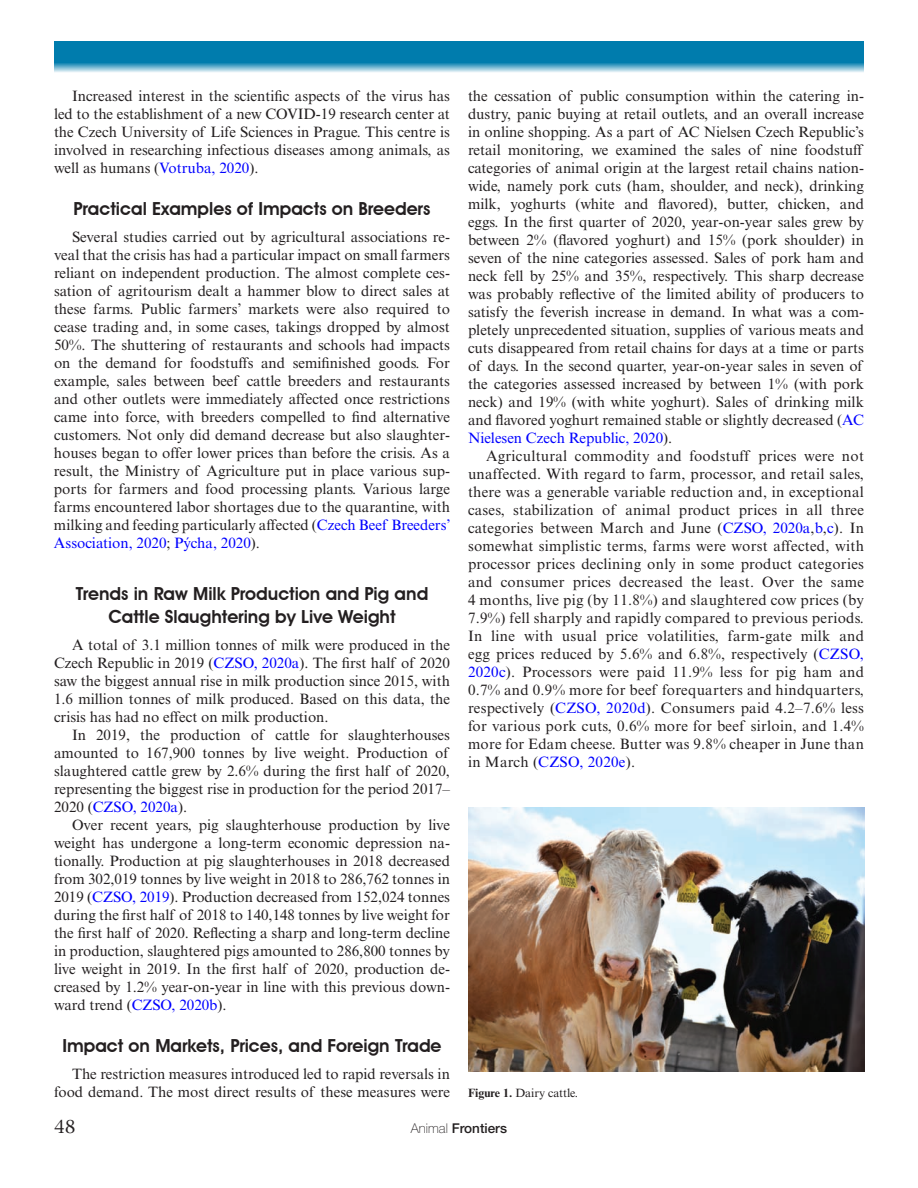
<style>
.page{position:relative;width:918px;height:1188px;background:#fff}
.page>*{position:absolute;margin:0;border:0;box-sizing:border-box;transform-origin:0 0}
.t1{font:600 18px/22.5px "Avant Garde IT Cby BT";color:#231f20;text-align:center}
.t2{font:18px "Lucida Bright";color:#231f20}
.t3{font:15px/18px "Times New Roman MT Std";color:#231f20;text-align:justify}
.t4{font:500 13.5px "Helvetica Neue LT Std";color:#231f20}
.t5{font:12px "Times New Roman MT Std";color:#231f20}
.s1{color:#00f}
.s2{font-weight:700}
.s3{font-weight:100}
</style>
<div class="page">
<svg style="left:54px;top:41px;width:810px;height:31px;background:#238eb8"></svg>
<img style="left:468px;top:807px;width:396px;height:264px">
<p class="t3" style="left:54px;top:87px;width:397px;text-indent:18px">Increased interest in the scientific aspects of the virus has led to the establishment of a new COVID-19 research center at the Czech University of Life Sciences in Prague. This centre is involved in researching infectious diseases among animals, as well as humans (<span class="s1">Votruba, 2020</span>).</p>
<p class="t1" style="left:74px;top:197px;width:358px">Practical Examples of Impacts on Breeders</p>
<p class="t3" style="left:54px;top:228px;width:398px;text-indent:18px">Several studies carried out by agricultural associations re&shy;veal that the crisis has had a particular impact on small farmers reliant on independent production. The almost complete ces&shy;sation of agritourism dealt a hammer blow to direct sales at these farms. Public farmers’ markets were also required to cease trading and, in some cases, takings dropped by almost 50%. The shuttering of restaurants and schools had impacts on the demand for foodstuffs and semifinished goods. For example, sales between beef cattle breeders and restaurants and other outlets were immediately affected once restrictions came into force, with breeders compelled to find alternative customers. Not only did demand decrease but also slaughter&shy;houses began to offer lower prices than before the crisis. As a result, the Ministry of Agriculture put in place various sup&shy;ports for farmers and food processing plants. Various large farms encountered labor shortages due to the quarantine, with milking and feeding particularly affected (<span class="s1">Czech Beef Breeders’ Association, 2020</span>; <span class="s1">Pýcha, 2020</span>).</p>
<p class="t1" style="left:76px;top:583px;width:354px">Trends in Raw Milk Production and Pig and<br>Cattle Slaughtering by Live Weight</p>
<p class="t3" style="left:54px;top:636px;width:398px;text-indent:18px">A total of 3.1 million tonnes of milk were produced in the Czech Republic in 2019 (<span class="s1">CZSO, 2020a</span>). The first half of 2020 saw the biggest annual rise in milk production since 2015, with 1.6 million tonnes of milk produced. Based on this data, the crisis has had no effect on milk production.</p>
<p class="t3" style="left:54px;top:726px;width:398px;text-indent:18px">In 2019, the production of cattle for slaughterhouses amounted to 167,900 tonnes by live weight. Production of slaughtered cattle grew by 2.6% during the first half of 2020, representing the biggest rise in production for the period 2017– 2020 (<span class="s1">CZSO, 2020a</span>).</p>
<p class="t3" style="left:54px;top:816px;width:398px;text-indent:18px">Over recent years, pig slaughterhouse production by live weight has undergone a long-term economic depression na&shy;tionally. Production at pig slaughterhouses in 2018 decreased from 302,019 tonnes by live weight in 2018 to 286,762 tonnes in 2019 (<span class="s1">CZSO, 2019</span>). Production decreased from 152,024 tonnes during the first half of 2018 to 140,148 tonnes by live weight for the first half of 2020. Reflecting a sharp and long-term decline in production, slaughtered pigs amounted to 286,800 tonnes by live weight in 2019. In the first half of 2020, production de&shy;creased by 1.2% year-on-year in line with this previous down&shy;ward trend (<span class="s1">CZSO, 2020b</span>).</p>
<p class="t1" style="left:62px;top:1034px;width:381px">Impact on Markets, Prices, and Foreign Trade</p>
<p class="t3" style="left:54px;top:1065px;width:398px;text-align:right">The restriction measures introduced led to rapid reversals in food demand. The most direct results of these measures were</p>
<p class="t3" style="left:468px;top:87px;width:398px">the cessation of public consumption within the catering in&shy;dustry, panic buying at retail outlets, and an overall increase in online shopping. As a part of AC Nielsen Czech Republic’s retail monitoring, we examined the sales of nine foodstuff categories of animal origin at the largest retail chains nation&shy;wide, namely pork cuts (ham, shoulder, and neck), drinking milk, yoghurts (white and flavored), butter, chicken, and eggs. In the first quarter of 2020, year-on-year sales grew by between 2% (flavored yoghurt) and 15% (pork shoulder) in seven of the nine categories assessed. Sales of pork ham and neck fell by 25% and 35%, respectively. This sharp decrease was probably reflective of the limited ability of producers to satisfy the feverish increase in demand. In what was a com&shy;pletely unprecedented situation, supplies of various meats and cuts disappeared from retail chains for days at a time or parts of days. In the second quarter, year-on-year sales in seven of the categories assessed increased by between 1% (with pork neck) and 19% (with white yoghurt). Sales of drinking milk and flavored yoghurt remained stable or slightly decreased (<span class="s1">AC Nielesen Czech Republic, 2020</span>).</p>
<p class="t3" style="left:468px;top:447px;width:398px;text-indent:18px">Agricultural commodity and foodstuff prices were not unaffected. With regard to farm, processor, and retail sales, there was a generable variable reduction and, in exceptional cases, stabilization of animal product prices in all three categories between March and June (<span class="s1">CZSO, 2020a</span>,<span class="s1">b</span>,<span class="s1">c</span>). In somewhat simplistic terms, farms were worst affected, with processor prices declining only in some product categories and consumer prices decreased the least. Over the same 4 months, live pig (by 11.8%) and slaughtered cow prices (by 7.9%) fell sharply and rapidly compared to previous periods.<br>In line with usual price volatilities, farm-gate milk and egg prices reduced by 5.6% and 6.8%, respectively (<span class="s1">CZSO, 2020c</span>). Processors were paid 11.9% less for pig ham and 0.7% and 0.9% more for beef forequarters and hindquarters, respectively (<span class="s1">CZSO, 2020d</span>). Consumers paid 4.2–7.6% less for various pork cuts, 0.6% more for beef sirloin, and 1.4% more for Edam cheese. Butter was 9.8% cheaper in June than in March (<span class="s1">CZSO, 2020e</span>).</p>
<p class="t5" style="left:468px;top:1086px;width:112px"><span class="s2">Figure 1.</span> Dairy cattle.</p>
<p class="t2" style="left:54px;top:1116px;width:23px">48</p>
<p class="t4" style="left:411px;top:1120px;width:98px"><span class="s3">Animal</span> Frontiers</p>
</div>
